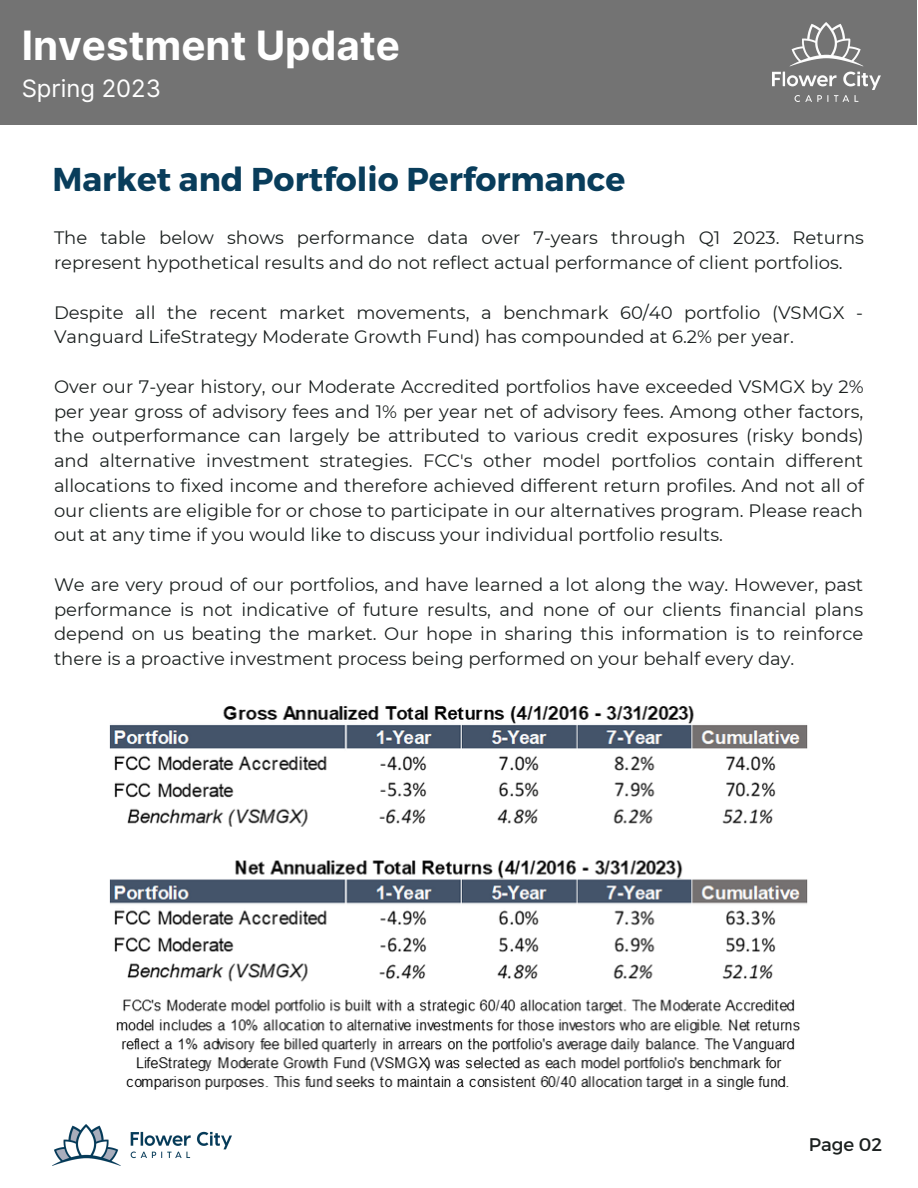
<style>
.page{position:relative;width:918px;height:1188px;background:#fff}
.page>*{position:absolute;margin:0;border:0;box-sizing:border-box;transform-origin:0 0}
.t1{font:700 40.5px "Inter";color:#fff}
.t2{font:700 33px "Montserrat";color:#093d5b}
.t3{font:24px "Inter";color:#fff}
.t4{font:18.3px "Montserrat";color:#1c2120}
.t5{font:18px/24.8px "Montserrat";color:#1c2120}
</style>
<div class="page">
<div style="left:0;top:0;width:917px;height:125px;background:#737373"></div>
<img style="left:772px;top:23px;width:108px;height:78px">
<img style="left:53px;top:1125px;width:178px;height:40px">
<img style="left:109px;top:706px;width:699px;height:384px">
<h1 class="t1" style="left:22px;top:21px;width:380px">Investment Update</h1>
<h3 class="t3" style="left:22px;top:74px;width:141px">Spring 2023</h3>
<h2 class="t2" style="left:52px;top:158px;width:574px">Market and Portfolio Performance</h2>
<p class="t5" style="left:54px;top:226px;width:811px">The table below shows performance data over 7-years through Q1 2023. Returns represent hypothetical results and do not reflect actual performance of client portfolios.</p>
<p class="t5" style="left:54px;top:300px;width:810px">Despite all the recent market movements, a benchmark 60/40 portfolio (VSMGX -<br>Vanguard LifeStrategy Moderate Growth Fund) has compounded at 6.2% per year.</p>
<p class="t5" style="left:54px;top:374px;width:811px;text-align:justify">Over our 7-year history, our Moderate Accredited portfolios have exceeded VSMGX by 2% per year gross of advisory fees and 1% per year net of advisory fees. Among other factors, the outperformance can largely be attributed to various credit exposures (risky bonds) and alternative investment strategies. FCC's other model portfolios contain different allocations to fixed income and therefore achieved different return profiles. And not all of our clients are eligible for or chose to participate in our alternatives program. Please reach out at any time if you would like to discuss your individual portfolio results.</p>
<p class="t5" style="left:54px;top:572px;width:811px;text-align:justify">We are very proud of our portfolios, and have learned a lot along the way. However, past performance is not indicative of future results, and none of our clients financial plans depend on us beating the market. Our hope in sharing this information is to reinforce there is a proactive investment process being performed on your behalf every day.</p>
<p class="t4" style="left:809px;top:1132px;width:75px">Page 02</p>
</div>
